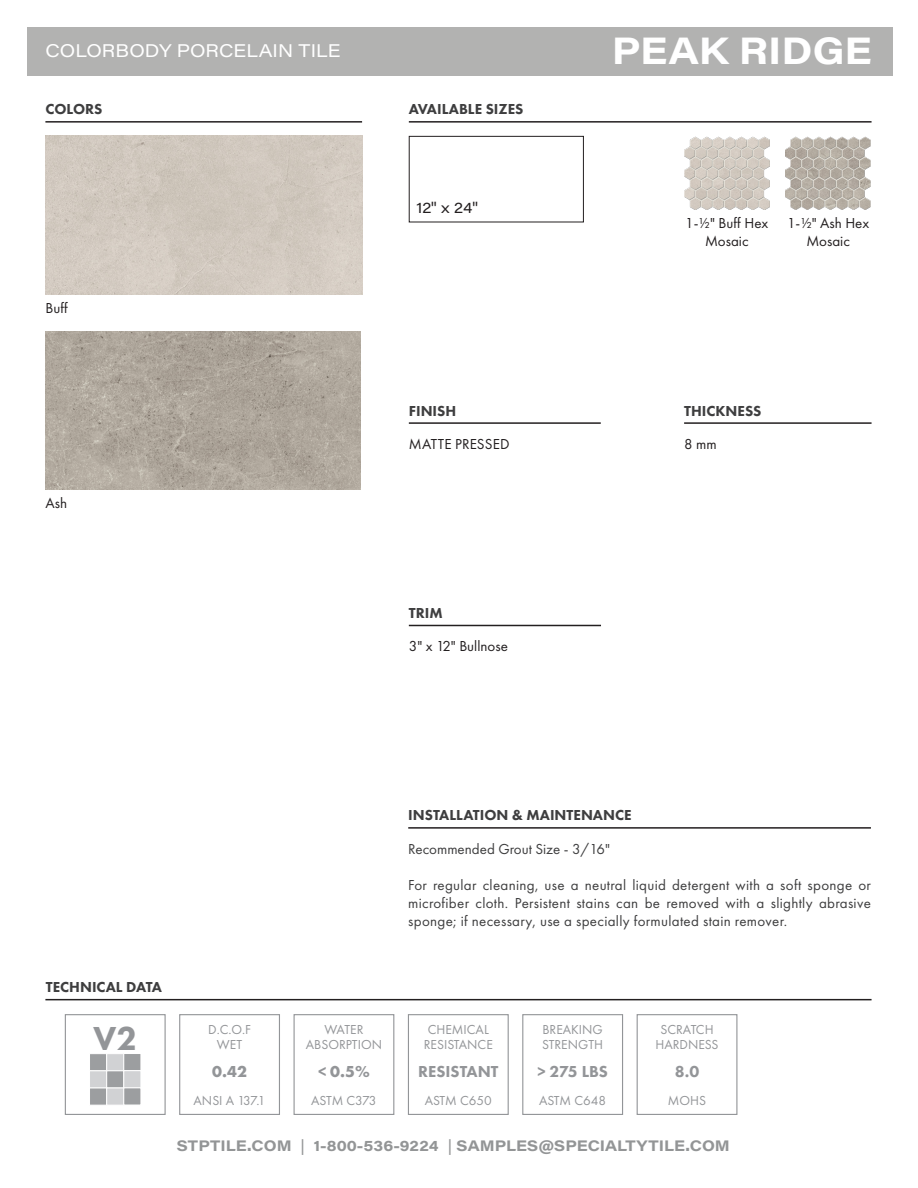
<style>
.page{position:relative;width:918px;height:1188px;background:#fff}
.page>*{position:absolute;margin:0;border:0;box-sizing:border-box;transform-origin:0 0}
.t1{font:700 37.5px "Acumin Pro Wide";color:#fff}
.t2{font:800 34.5px "Futura PT";color:#939598}
.t3{font:18px "Acumin Pro Wide";letter-spacing:.005em;color:#fff}
.t4{font:800 16.5px "Futura PT";color:#939598}
.t5{font:700 16.5px "Futura PT";color:#939598}
.t6{font:15px/18px "Futura PT";letter-spacing:.02em;color:#3e3e3f;text-align:justify}
.t7{font:800 15px "Futura PT";color:#3e3e3f}
.t8{font:15px "Futura PT";color:#231f20}
.t9{font:700 15px "Acumin Pro Wide";color:#939596}
.t10{font:15px "Futura PT";color:#3e3e3f}
.t11{font:15px "Acumin Pro Wide";color:#231f20}
.t12{font:13.5px "Futura PT";color:#939598}
.t13{font:13.5px "Futura PT";letter-spacing:-.025em;color:#939598}
.s1{font-weight:400}
</style>
<div class="page">
<hr style="left:45px;top:121px;width:317px;height:2px;background:#231f20">
<hr style="left:408px;top:827px;width:463px;height:2px;background:#231f20">
<hr style="left:409px;top:625px;width:192px;height:1px;background:#231f20">
<hr style="left:684px;top:422px;width:188px;height:2px;background:#231f20">
<hr style="left:409px;top:422px;width:192px;height:2px;background:#231f20">
<div style="left:27px;top:27px;width:865px;height:49px;background:#b2b2b1"></div>
<hr style="left:45px;top:999px;width:827px;height:1px;background:#231f20">
<div style="left:294px;top:1014px;width:100px;height:101px;border:1px solid #939598"></div>
<div style="left:179px;top:1014px;width:101px;height:101px;border:1px solid #939598"></div>
<div style="left:408px;top:1014px;width:101px;height:101px;border:1px solid #939598"></div>
<div style="left:637px;top:1014px;width:100px;height:101px;border:1px solid #939598"></div>
<div style="left:65px;top:1014px;width:101px;height:101px;border:1px solid #939598"></div>
<div style="left:89px;top:1053px;width:18px;height:18px;background:#9c9ea0;border:1px solid #fff"></div>
<div style="left:106px;top:1053px;width:18px;height:18px;background:#d1d2d4;border:1px solid #fff"></div>
<div style="left:123px;top:1053px;width:18px;height:18px;background:#9c9ea0;border:1px solid #fff"></div>
<div style="left:89px;top:1070px;width:18px;height:18px;background:#d1d2d4;border:1px solid #fff"></div>
<div style="left:106px;top:1070px;width:18px;height:18px;background:#9c9ea0;border:1px solid #fff"></div>
<div style="left:123px;top:1070px;width:18px;height:18px;background:#d1d2d4;border:1px solid #fff"></div>
<div style="left:89px;top:1088px;width:18px;height:18px;background:#9c9ea0;border:1px solid #fff"></div>
<div style="left:106px;top:1088px;width:18px;height:18px;background:#d1d2d4;border:1px solid #fff"></div>
<div style="left:123px;top:1087px;width:18px;height:18px;background:#9c9ea0;border:1px solid #fff"></div>
<div style="left:522px;top:1014px;width:101px;height:101px;border:1px solid #939598"></div>
<div style="left:45px;top:136px;width:317px;height:158px;background:#d1c9bf"></div>
<img style="left:45px;top:332px;width:316px;height:157px">
<hr style="left:409px;top:121px;width:463px;height:2px;background:#231f20">
<div style="left:409px;top:136px;width:175px;height:86px;border:1px solid #231f20"></div>
<img style="left:684px;top:136px;width:86px;height:73px">
<img style="left:786px;top:136px;width:85px;height:74px">
<p class="t3" style="left:45px;top:38px;width:297px">COLORBODY PORCELAIN TILE</p>
<p class="t7" style="left:45px;top:100px;width:59px">COLORS</p>
<p class="t8" style="left:45px;top:299px;width:24px">Buff</p>
<p class="t8" style="left:45px;top:494px;width:23px">Ash</p>
<p class="t7" style="left:46px;top:978px;width:118px">TECHNICAL DATA</p>
<p class="t7" style="left:409px;top:100px;width:116px">AVAILABLE SIZES</p>
<p class="t11" style="left:416px;top:197px;width:63px">12" x 24"</p>
<p class="t7" style="left:409px;top:401px;width:49px">FINISH</p>
<p class="t8" style="left:409px;top:435px;width:102px">MATTE PRESSED</p>
<p class="t7" style="left:409px;top:604px;width:35px">TRIM</p>
<p class="t8" style="left:409px;top:637px;width:101px">3" x 12" Bullnose</p>
<p class="t1" style="left:612px;top:24px;width:262px">PEAK RIDGE</p>
<p class="t8" style="left:685px;top:214px;width:85px">1-1/2" Buff Hex</p>
<p class="t8" style="left:705px;top:232px;width:45px">Mosaic</p>
<p class="t8" style="left:787px;top:214px;width:84px">1-1/2" Ash Hex</p>
<p class="t8" style="left:806px;top:232px;width:45px">Mosaic</p>
<p class="t7" style="left:684px;top:401px;width:79px">THICKNESS</p>
<p class="t8" style="left:684px;top:435px;width:34px">8 mm</p>
<p class="t7" style="left:408px;top:806px;width:225px">INSTALLATION &amp; MAINTENANCE</p>
<p class="t10" style="left:408px;top:840px;width:203px">Recommended Grout Size - 3/16"</p>
<p class="t6" style="left:408px;top:876px;width:464px">For regular cleaning, use a neutral liquid detergent with a soft sponge or microfiber cloth. Persistent stains can be removed with a slightly abrasive sponge; if necessary, use a specially formulated stain remover.</p>
<p class="t12" style="left:428px;top:1022px;width:63px">CHEMICAL</p>
<p class="t12" style="left:424px;top:1037px;width:71px">RESISTANCE</p>
<p class="t4" style="left:418px;top:1061px;width:82px">RESISTANT</p>
<p class="t12" style="left:425px;top:1093px;width:68px">ASTM C650</p>
<p class="t12" style="left:324px;top:1022px;width:41px">WATER</p>
<p class="t12" style="left:306px;top:1037px;width:78px">ABSORPTION</p>
<p class="t5" style="left:318px;top:1060px;width:53px">&lt; 0.5%</p>
<p class="t13" style="left:311px;top:1093px;width:67px">ASTM C373</p>
<p class="t2" style="left:93px;top:1017px;width:46px">V2</p>
<p class="t12" style="left:542px;top:1022px;width:62px">BREAKING</p>
<p class="t12" style="left:208px;top:1022px;width:44px">D.C.O.F</p>
<p class="t12" style="left:217px;top:1037px;width:27px">WET</p>
<p class="t5" style="left:212px;top:1060px;width:36px">0.42</p>
<p class="t12" style="left:194px;top:1093px;width:73px">ANSI A 137.1</p>
<p class="t12" style="left:542px;top:1037px;width:62px">STRENGTH</p>
<p class="t4" style="left:537px;top:1061px;width:72px">&gt; 275 LBS</p>
<p class="t12" style="left:539px;top:1093px;width:68px">ASTM C648</p>
<p class="t12" style="left:660px;top:1022px;width:55px">SCRATCH</p>
<p class="t12" style="left:655px;top:1037px;width:65px">HARDNESS</p>
<p class="t4" style="left:675px;top:1061px;width:26px">8.0</p>
<p class="t12" style="left:668px;top:1093px;width:40px">MOHS</p>
<p class="t9" style="left:177px;top:1135px;width:555px">STPTILE.COM <span class="s1">|</span> 1-800-536-9224 <span class="s1">|</span> SAMPLES@SPECIALTYTILE.COM</p>
</div>
